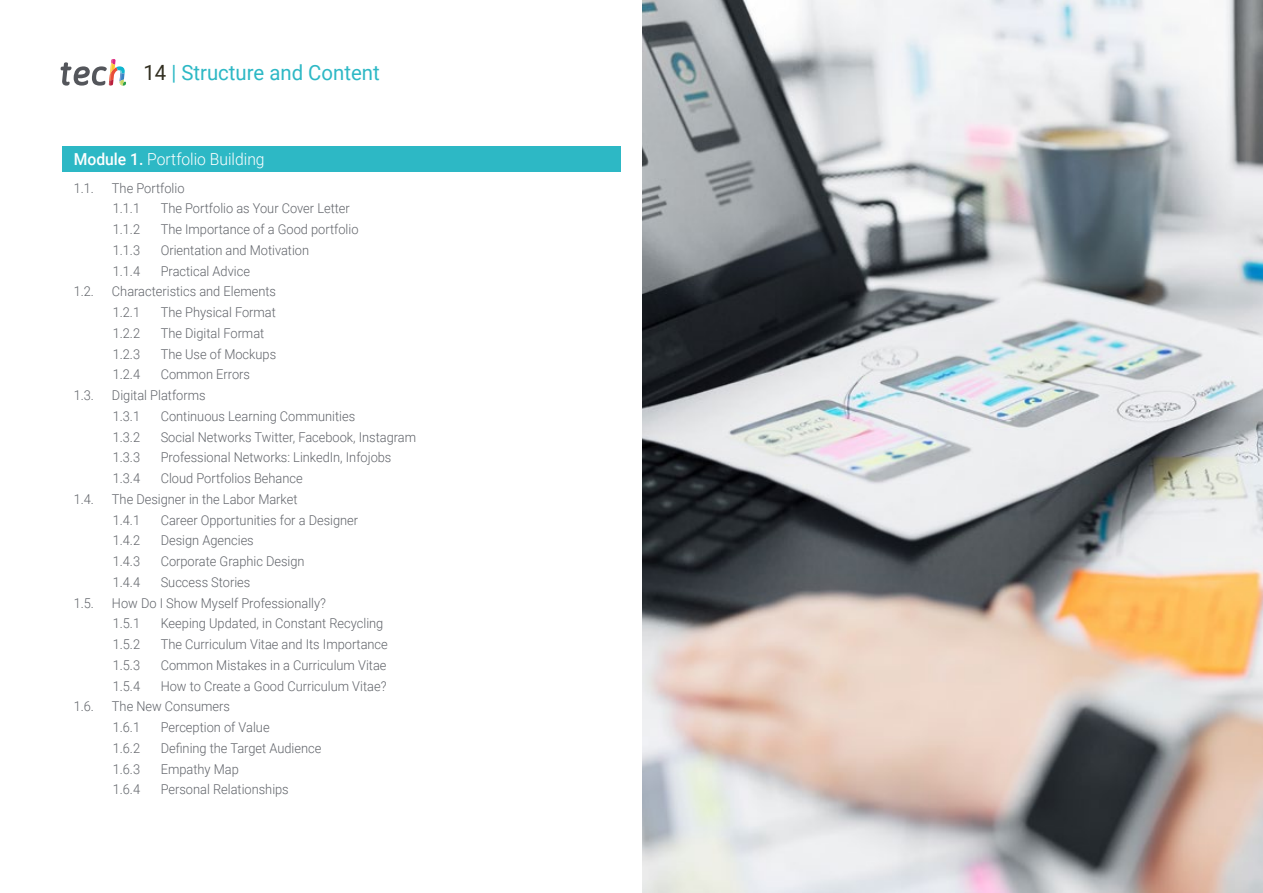
<style>
.page{position:relative;width:1263px;height:893px;background:#fff}
.page>*{position:absolute;margin:0;border:0;box-sizing:border-box;transform-origin:0 0}
.t1{font:21px "Roboto";color:#2db8c5}
.t2{font:300 16.5px "Roboto";color:#fff;scale:.95 1}
.t3{font:300 13.5px/20.7px "Roboto";color:#61646a;scale:.95 1}
.s1{color:#312e20}
.s2{font-weight:500}
</style>
<div class="page">
<div style="left:63px;top:147px;width:558px;height:25px;background:#2db8c5"></div>
<svg style="left:61px;top:59px;width:65px;height:27px"></svg>
<img style="left:642px;top:0;width:621px;height:893px">
<h1 class="t1" style="left:144px;top:57px;width:238px"><span class="s1">14</span> | Structure and Content</h1>
<p class="t2" style="left:74px;top:148px;width:203px"><span class="s2">Module 1.</span> Portfolio Building</p>
<p class="t3" style="left:74px;top:177px;width:23px">1.1.</p>
<p class="t3" style="left:112px;top:177px;width:78px">The Portfolio<br>1.1.1</p>
<p class="t3" style="left:161px;top:198px;width:201px">The Portfolio as Your Cover Letter</p>
<p class="t3" style="left:113px;top:218px;width:30px">1.1.2</p>
<p class="t3" style="left:161px;top:218px;width:210px">The Importance of a Good portfolio</p>
<p class="t3" style="left:113px;top:239px;width:30px">1.1.3</p>
<p class="t3" style="left:161px;top:239px;width:158px">Orientation and Motivation</p>
<p class="t3" style="left:113px;top:260px;width:30px">1.1.4</p>
<p class="t3" style="left:161px;top:260px;width:96px">Practical Advice</p>
<p class="t3" style="left:74px;top:281px;width:23px">1.2.</p>
<p class="t3" style="left:112px;top:281px;width:174px">Characteristics and Elements<br>1.2.1</p>
<p class="t3" style="left:161px;top:301px;width:123px">The Physical Format</p>
<p class="t3" style="left:113px;top:322px;width:30px">1.2.2</p>
<p class="t3" style="left:161px;top:322px;width:111px">The Digital Format</p>
<p class="t3" style="left:113px;top:343px;width:30px">1.2.3</p>
<p class="t3" style="left:161px;top:343px;width:123px">The Use of Mockups</p>
<p class="t3" style="left:113px;top:364px;width:30px">1.2.4</p>
<p class="t3" style="left:161px;top:364px;width:96px">Common Errors</p>
<p class="t3" style="left:74px;top:384px;width:23px">1.3.</p>
<p class="t3" style="left:112px;top:384px;width:100px">Digital Platforms<br>1.3.1</p>
<p class="t3" style="left:161px;top:405px;width:206px">Continuous Learning Communities</p>
<p class="t3" style="left:113px;top:426px;width:30px">1.3.2</p>
<p class="t3" style="left:161px;top:426px;width:270px">Social Networks Twitter, Facebook, Instagram</p>
<p class="t3" style="left:113px;top:447px;width:30px">1.3.3</p>
<p class="t3" style="left:161px;top:447px;width:244px">Professional Networks: LinkedIn, Infojobs</p>
<p class="t3" style="left:113px;top:467px;width:30px">1.3.4</p>
<p class="t3" style="left:161px;top:467px;width:151px">Cloud Portfolios Behance</p>
<p class="t3" style="left:74px;top:488px;width:23px">1.4.</p>
<p class="t3" style="left:112px;top:488px;width:197px">The Designer in the Labor Market<br>1.4.1</p>
<p class="t3" style="left:161px;top:509px;width:209px">Career Opportunities for a Designer</p>
<p class="t3" style="left:113px;top:530px;width:30px">1.4.2</p>
<p class="t3" style="left:161px;top:530px;width:99px">Design Agencies</p>
<p class="t3" style="left:113px;top:550px;width:30px">1.4.3</p>
<p class="t3" style="left:161px;top:550px;width:153px">Corporate Graphic Design</p>
<p class="t3" style="left:113px;top:571px;width:30px">1.4.4</p>
<p class="t3" style="left:161px;top:571px;width:96px">Success Stories</p>
<p class="t3" style="left:74px;top:592px;width:23px">1.5.</p>
<p class="t3" style="left:112px;top:592px;width:227px">How Do I Show Myself Professionally?<br>1.5.1</p>
<p class="t3" style="left:161px;top:613px;width:236px">Keeping Updated, in Constant Recycling</p>
<p class="t3" style="left:113px;top:633px;width:30px">1.5.2</p>
<p class="t3" style="left:161px;top:633px;width:241px">The Curriculum Vitae and Its Importance</p>
<p class="t3" style="left:113px;top:654px;width:30px">1.5.3</p>
<p class="t3" style="left:161px;top:654px;width:239px">Common Mistakes in a Curriculum Vitae</p>
<p class="t3" style="left:113px;top:675px;width:30px">1.5.4</p>
<p class="t3" style="left:161px;top:675px;width:239px">How to Create a Good Curriculum Vitae?</p>
<p class="t3" style="left:74px;top:696px;width:23px">1.6.</p>
<p class="t3" style="left:112px;top:696px;width:126px">The New Consumers<br>1.6.1</p>
<p class="t3" style="left:161px;top:716px;width:116px">Perception of Value</p>
<p class="t3" style="left:113px;top:737px;width:30px">1.6.2</p>
<p class="t3" style="left:161px;top:737px;width:171px">Defining the Target Audience</p>
<p class="t3" style="left:113px;top:758px;width:30px">1.6.3</p>
<p class="t3" style="left:161px;top:758px;width:84px">Empathy Map</p>
<p class="t3" style="left:113px;top:779px;width:30px">1.6.4</p>
<p class="t3" style="left:161px;top:779px;width:136px">Personal Relationships</p>
</div>
